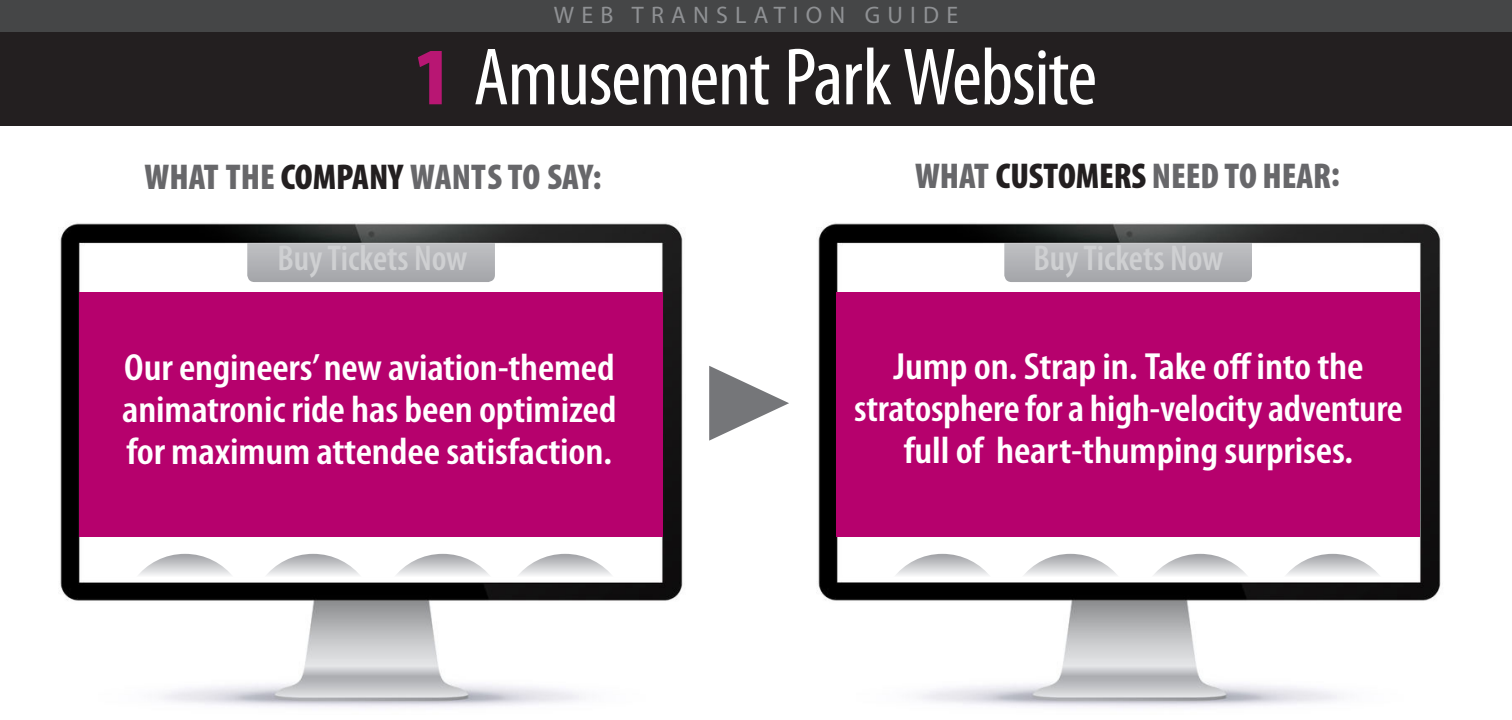
<style>
.page{position:relative;width:1512px;height:720px;background:#fff}
.page>*{position:absolute;margin:0;border:0;box-sizing:border-box;transform-origin:0 0}
.t1{font:condensed 82px "Myriad Pro";letter-spacing:-.015em;color:#fff}
.t2{font:600 condensed 38px/42px "Myriad Pro";letter-spacing:-.005em;color:#fff;text-align:center;scale:1.1 1}
.t3{font:600 condensed 38px/42px "Myriad Pro";letter-spacing:-.005em;color:#fff;scale:1.09 1}
.t4{font:900 condensed 36px "Myriad Pro";letter-spacing:-.005em;color:#67676a}
.t5{font:600 condensed 36px "Myriad Pro";color:#cfd0d2}
.t6{font:24px "Myriad Pro";letter-spacing:.3em;color:#8f9194}
.s1{font-weight:900;color:#b81673}
.s2{color:#231f20}
</style>
<div class="page">
<img style="left:60px;top:223px;width:623px;height:484px">
<img style="left:818px;top:223px;width:623px;height:484px">
<div style="left:79px;top:292px;width:583px;height:245px;background:#b6016d"></div>
<div style="left:837px;top:292px;width:583px;height:245px;background:#b6016d"></div>
<svg style="left:135px;top:554px;width:100px;height:24px"></svg>
<svg style="left:893px;top:554px;width:99px;height:24px"></svg>
<svg style="left:264px;top:554px;width:99px;height:24px"></svg>
<svg style="left:1021px;top:554px;width:99px;height:24px"></svg>
<svg style="left:393px;top:554px;width:99px;height:24px"></svg>
<svg style="left:1151px;top:554px;width:99px;height:24px"></svg>
<svg style="left:1283px;top:554px;width:99px;height:24px"></svg>
<svg style="left:516px;top:554px;width:99px;height:24px"></svg>
<div style="left:0;top:0;width:1512px;height:126px;background:#231f20"></div>
<div style="left:0;top:0;width:1512px;height:32px;background:#454647"></div>
<svg style="left:1004px;top:243px;width:248px;height:39px;background:#b2b3b6"></svg>
<svg style="left:247px;top:243px;width:248px;height:39px;background:#b2b3b6"></svg>
<svg style="left:709px;top:366px;width:80px;height:75px"></svg>
<p class="t6" style="left:554px;top:0;width:406px">WEB TRANSLATION GUIDE</p>
<p class="t1" style="left:415px;top:28px;width:684px"><span class="s1">1</span> Amusement Park Website</p>
<p class="t4" style="left:145px;top:154px;width:458px">WHAT THE <span class="s2">COMPANY</span> WANTS TO SAY:</p>
<p class="t4" style="left:915px;top:153px;width:426px">WHAT <span class="s2">CUSTOMERS</span> NEED TO HEAR:</p>
<p class="t5" style="left:278px;top:236px;width:192px">Buy Tickets Now</p>
<p class="t5" style="left:1034px;top:236px;width:192px">Buy Tickets Now</p>
<p class="t2" style="left:124px;top:345px;width:448px">Our engineers’ new aviation-themed</p>
<p class="t3" style="left:122px;top:387px;width:455px">animatronic ride has been optimized for maximum attendee satisfaction.</p>
<p class="t2" style="left:854px;top:345px;width:500px">Jump on. Strap in. Take off into the stratosphere for a high-velocity adventure</p>
<p class="t2" style="left:904px;top:429px;width:410px">full of heart-thumping surprises.</p>
</div>
